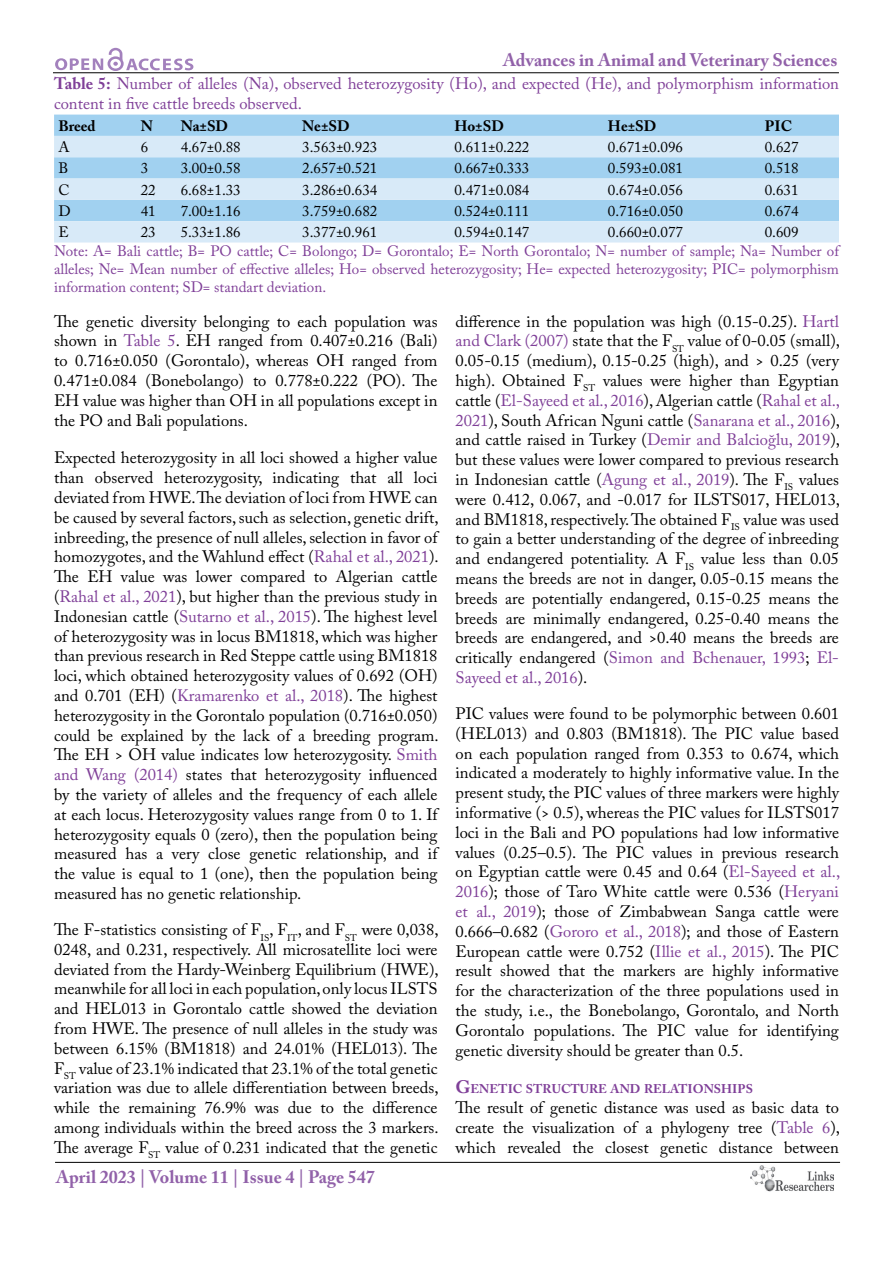
<style>
.page{position:relative;width:893px;height:1263px;background:#fff}
.page>*{position:absolute;margin:0;border:0;box-sizing:border-box;transform-origin:0 0}
.t1{font:700 18px "Adobe Caslon Pro";color:#9161a9}
.t2{font:16.5px/19.8px "Adobe Caslon Pro";color:#000;text-align:justify}
.t3{font:16.5px/19.8px "Adobe Caslon Pro";color:#7f3f98}
.t4{font:15px "Adobe Caslon Pro";color:#000}
.t5{font:15px/18px "Adobe Caslon Pro";color:#7f3f98;text-align:justify}
.t6{font:700 15px "Adobe Caslon Pro";color:#000}
.t7{font:700 12.6px "Adobe Caslon Pro";color:#7f3f98}
.s1{font-weight:700}
.s2{color:#7f3f98}
.s3{font-size:18px}
</style>
<div class="page">
<hr style="left:53px;top:72px;width:786px;height:1px;background:#000">
<hr style="left:55px;top:1162px;width:785px;height:1px;background:#000">
<svg style="left:55px;top:48px;width:138px;height:23px"></svg>
<img style="left:750px;top:1166px;width:83px;height:26px">
<div style="left:54px;top:115px;width:785px;height:21px;background:#a1d1f0"></div>
<svg style="left:54px;top:136px;width:785px;height:107px;background:#c2e0f4"></svg>
<p class="t1" style="left:503px;top:50px;width:336px">Advances in Animal and Veterinary Sciences</p>
<p class="t3" style="left:54px;top:73px;width:786px"><span class="s1">Table 5:</span> Number of alleles (Na), observed heterozygosity (Ho), and expected (He), and polymorphism information content in five cattle breeds observed.</p>
<p class="t6" style="left:58px;top:117px;width:39px">Breed</p>
<p class="t6" style="left:141px;top:117px;width:14px">N</p>
<p class="t6" style="left:181px;top:117px;width:49px">Na±SD</p>
<p class="t6" style="left:302px;top:117px;width:49px">Ne±SD</p>
<p class="t6" style="left:454px;top:117px;width:51px">Ho±SD</p>
<p class="t6" style="left:608px;top:117px;width:50px">He±SD</p>
<p class="t6" style="left:765px;top:117px;width:29px">PIC</p>
<p class="t4" style="left:58px;top:138px;width:13px">A</p>
<p class="t4" style="left:141px;top:138px;width:9px">6</p>
<p class="t4" style="left:181px;top:138px;width:62px">4.67±0.88</p>
<p class="t4" style="left:302px;top:138px;width:77px">3.563±0.923</p>
<p class="t4" style="left:454px;top:138px;width:77px">0.611±0.222</p>
<p class="t4" style="left:608px;top:138px;width:77px">0.671±0.096</p>
<p class="t4" style="left:765px;top:138px;width:35px">0.627</p>
<p class="t4" style="left:58px;top:159px;width:11px">B</p>
<p class="t4" style="left:141px;top:159px;width:9px">3</p>
<p class="t4" style="left:181px;top:159px;width:62px">3.00±0.58</p>
<p class="t4" style="left:302px;top:159px;width:77px">2.657±0.521</p>
<p class="t4" style="left:454px;top:159px;width:77px">0.667±0.333</p>
<p class="t4" style="left:608px;top:159px;width:77px">0.593±0.081</p>
<p class="t4" style="left:765px;top:159px;width:35px">0.518</p>
<p class="t4" style="left:58px;top:181px;width:13px">C</p>
<p class="t4" style="left:141px;top:181px;width:16px">22</p>
<p class="t4" style="left:181px;top:181px;width:62px">6.68±1.33</p>
<p class="t4" style="left:302px;top:181px;width:77px">3.286±0.634</p>
<p class="t4" style="left:454px;top:181px;width:77px">0.471±0.084</p>
<p class="t4" style="left:608px;top:181px;width:77px">0.674±0.056</p>
<p class="t4" style="left:765px;top:181px;width:35px">0.631</p>
<p class="t4" style="left:58px;top:202px;width:14px">D</p>
<p class="t4" style="left:141px;top:202px;width:16px">41</p>
<p class="t4" style="left:181px;top:202px;width:62px">7.00±1.16</p>
<p class="t4" style="left:302px;top:202px;width:77px">3.759±0.682</p>
<p class="t4" style="left:454px;top:202px;width:77px">0.524±0.111</p>
<p class="t4" style="left:608px;top:202px;width:77px">0.716±0.050</p>
<p class="t4" style="left:765px;top:202px;width:35px">0.674</p>
<p class="t4" style="left:58px;top:223px;width:12px">E</p>
<p class="t4" style="left:141px;top:223px;width:16px">23</p>
<p class="t4" style="left:181px;top:223px;width:62px">5.33±1.86</p>
<p class="t4" style="left:302px;top:223px;width:77px">3.377±0.961</p>
<p class="t4" style="left:454px;top:223px;width:77px">0.594±0.147</p>
<p class="t4" style="left:608px;top:223px;width:77px">0.660±0.077</p>
<p class="t4" style="left:765px;top:223px;width:35px">0.609</p>
<p class="t5" style="left:54px;top:242px;width:786px">Note: A= Bali cattle; B= PO cattle; C= Bolongo; D= Gorontalo; E= North Gorontalo; N= number of sample; Na= Number of alleles; Ne= Mean number of effective alleles; Ho= observed heterozygosity; He= expected heterozygosity; PIC= polymorphism information content; SD= standart deviation.</p>
<p class="t2" style="left:54px;top:311px;width:385px">The genetic diversity belonging to each population was shown in <span class="s2">Table 5</span>. EH ranged from 0.407±0.216 (Bali) to 0.716±0.050 (Gorontalo), whereas OH ranged from 0.471±0.084 (Bonebolango) to 0.778±0.222 (PO). The EH value was higher than OH in all populations except in the PO and Bali populations.</p>
<p class="t2" style="left:54px;top:448px;width:386px">Expected heterozygosity in all loci showed a higher value than observed heterozygosity, indicating that all loci deviated from HWE. The deviation of loci from HWE can be caused by several factors, such as selection, genetic drift, inbreeding, the presence of null alleles, selection in favor of homozygotes, and the Wahlund effect (<span class="s2">Rahal et al., 2021</span>).<br>The EH value was lower compared to Algerian cattle (<span class="s2">Rahal et al., 2021</span>), but higher than the previous study in Indonesian cattle (<span class="s2">Sutarno et al., 2015</span>). The highest level of heterozygosity was in locus BM1818, which was higher than previous research in Red Steppe cattle using BM1818 loci, which obtained heterozygosity values of 0.692 (OH) and 0.701 (EH) (<span class="s2">Kramarenko et al., 2018</span>). The highest heterozygosity in the Gorontalo population (0.716±0.050) could be explained by the lack of a breeding program.<br>The EH &gt; OH value indicates low heterozygosity. <span class="s2">Smith and Wang (2014)</span> states that heterozygosity influenced by the variety of alleles and the frequency of each allele at each locus. Heterozygosity values range from 0 to 1. If heterozygosity equals 0 (zero), then the population being measured has a very close genetic relationship, and if the value is equal to 1 (one), then the population being measured has no genetic relationship.</p>
<p class="t2" style="left:54px;top:919px;width:386px">The F-statistics consisting of F<sub>IS</sub>, F<sub>IT</sub>, and F<sub>ST</sub> were 0,038, 0248, and 0.231, respectively. All microsatellite loci were deviated from the Hardy-Weinberg Equilibrium (HWE), meanwhile for all loci in each population, only locus ILSTS and HEL013 in Gorontalo cattle showed the deviation from HWE. The presence of null alleles in the study was between 6.15% (BM1818) and 24.01% (HEL013). The F<sub>ST</sub> value of 23.1% indicated that 23.1% of the total genetic variation was due to allele differentiation between breeds, while the remaining 76.9% was due to the difference among individuals within the breed across the 3 markers.<br>The average F<sub>ST</sub> value of 0.231 indicated that the genetic</p>
<p class="t2" style="left:455px;top:311px;width:386px">difference in the population was high (0.15-0.25). <span class="s2">Hartl and Clark (2007)</span> state that the F<sub>ST</sub> value of 0-0.05 (small), 0.05-0.15 (medium), 0.15-0.25 (high), and &gt; 0.25 (very high). Obtained F<sub>ST</sub> values were higher than Egyptian cattle (<span class="s2">El-Sayeed et al., 2016</span>), Algerian cattle (<span class="s2">Rahal et al., 2021</span>), South African Nguni cattle (<span class="s2">Sanarana et al., 2016</span>), and cattle raised in Turkey (<span class="s2">Demir and Balcioğlu, 2019</span>), but these values were lower compared to previous research in Indonesian cattle (<span class="s2">Agung et al., 2019</span>). The F<sub>IS</sub> values were 0.412, 0.067, and -0.017 for ILSTS017, HEL013, and BM1818, respectively. The obtained F<sub>IS</sub> value was used to gain a better understanding of the degree of inbreeding and endangered potentiality. A F<sub>IS</sub> value less than 0.05 means the breeds are not in danger, 0.05-0.15 means the breeds are potentially endangered, 0.15-0.25 means the breeds are minimally endangered, 0.25-0.40 means the breeds are endangered, and &gt;0.40 means the breeds are critically endangered (<span class="s2">Simon and Bchenauer, 1993</span>; <span class="s2">El-Sayeed et al., 2016</span>).</p>
<p class="t2" style="left:455px;top:703px;width:386px">PIC values were found to be polymorphic between 0.601 (HEL013) and 0.803 (BM1818). The PIC value based on each population ranged from 0.353 to 0.674, which indicated a moderately to highly informative value. In the present study, the PIC values of three markers were highly informative (&gt; 0.5), whereas the PIC values for ILSTS017 loci in the Bali and PO populations had low informative values (0.25–0.5). The PIC values in previous research on Egyptian cattle were 0.45 and 0.64 (<span class="s2">El-Sayeed et al., 2016</span>); those of Taro White cattle were 0.536 (<span class="s2">Heryani et al., 2019</span>); those of Zimbabwean Sanga cattle were 0.666–0.682 (<span class="s2">Gororo et al., 2018</span>); and those of Eastern European cattle were 0.752 (<span class="s2">Illie et al., 2015</span>). The PIC result showed that the markers are highly informative for the characterization of the three populations used in the study, i.e., the Bonebolango, Gorontalo, and North Gorontalo populations. The PIC value for identifying genetic diversity should be greater than 0.5.</p>
<p class="t7" style="left:455px;top:1082px;width:298px"><span class="s3">G</span>ENETIC STRUCTURE AND RELATIONSHIPS</p>
<p class="t2" style="left:455px;top:1098px;width:386px">The result of genetic distance was used as basic data to create the visualization of a phylogeny tree (<span class="s2">Table 6</span>), which revealed the closest genetic distance between</p>
<p class="t1" style="left:56px;top:1166px;width:320px">April 2023 | Volume 11 | Issue 4 | Page 547</p>
</div>
